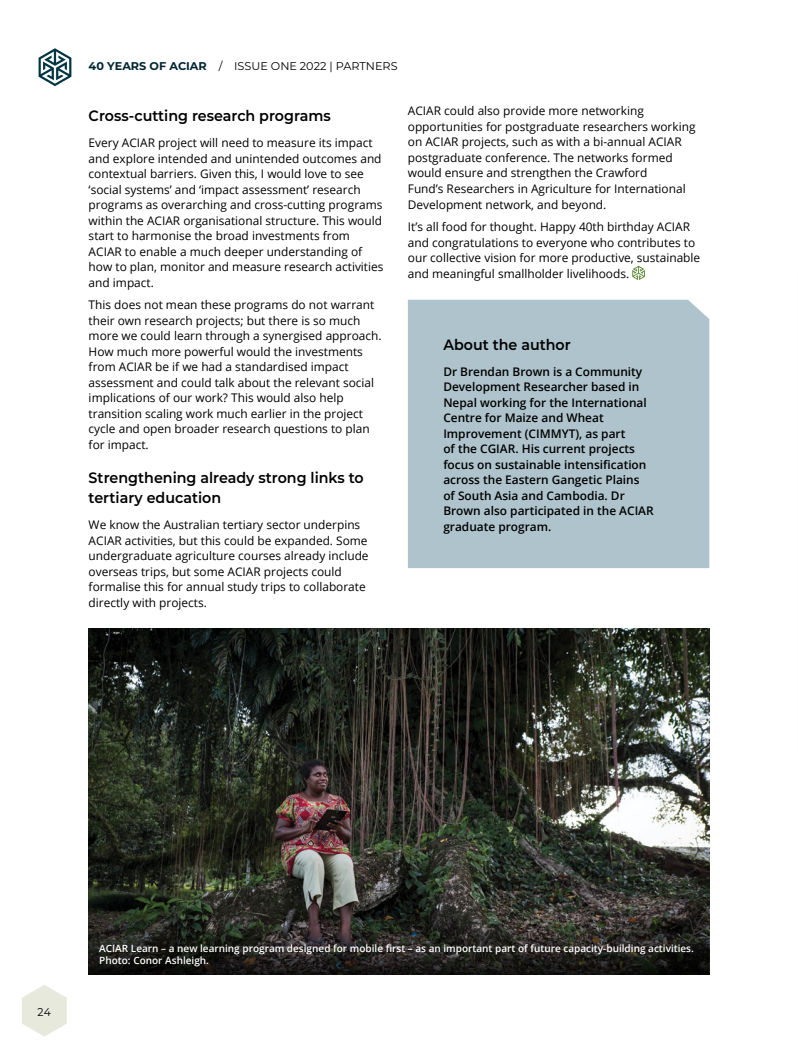
<style>
.page{position:relative;width:798px;height:1053px;background:#fff}
.page>*{position:absolute;margin:0;border:0;box-sizing:border-box;transform-origin:0 0}
.t1{font:600 15px/20px "Montserrat";color:#000;scale:.95 1}
.Body{font:11.88px/15.5px "Open Sans";color:#000}
.Body-2{font:600 11.88px/15.5px "Open Sans";color:#000}
.t2{font:11.25px "Montserrat";color:#000}
.t3{font:11.25px "Montserrat";color:#000;scale:.95 1}
.t4{font:600 10px/12.5px "Open Sans";color:#fff}
.s1{font-weight:700;color:#002532}
</style>
<div class="page">
<svg style="left:632px;top:266px;width:12px;height:14px"></svg>
<div style="left:407px;top:300px;width:302px;height:268px;background:#aec3cb"></div>
<img style="left:89px;top:628px;width:620px;height:297px">
<svg style="left:89px;top:925px;width:620px;height:49px;background:#23221f"></svg>
<svg style="left:22px;top:985px;width:45px;height:51px"></svg>
<svg style="left:39px;top:48px;width:32px;height:38px"></svg>
<p class="t2" style="left:89px;top:59px;width:310px"><span class="s1">40 YEARS OF ACIAR</span> / ISSUE ONE 2022 | PARTNERS</p>
<h2 class="t1" style="left:89px;top:105px;width:256px">Cross-cutting research programs</h2>
<p class="Body" style="left:89px;top:135px;width:296px">Every ACIAR project will need to measure its impact and explore intended and unintended outcomes and contextual barriers. Given this, I would love to see ‘social systems’ and ‘impact assessment’ research programs as overarching and cross-cutting programs within the ACIAR organisational structure. This would start to harmonise the broad investments from ACIAR to enable a much deeper understanding of how to plan, monitor and measure research activities and impact.</p>
<p class="Body" style="left:89px;top:297px;width:294px">This does not mean these programs do not warrant their own research projects; but there is so much more we could learn through a synergised approach.<br>How much more powerful would the investments from ACIAR be if we had a standardised impact assessment and could talk about the relevant social implications of our work? This would also help transition scaling work much earlier in the project cycle and open broader research questions to plan for impact.</p>
<h2 class="t1" style="left:89px;top:467px;width:291px">Strengthening already strong links to tertiary education</h2>
<p class="Body" style="left:89px;top:516px;width:281px">We know the Australian tertiary sector underpins ACIAR activities, but this could be expanded. Some undergraduate agriculture courses already include overseas trips, but some ACIAR projects could formalise this for annual study trips to collaborate directly with projects.</p>
<p class="Body" style="left:407px;top:103px;width:289px">ACIAR could also provide more networking opportunities for postgraduate researchers working on ACIAR projects, such as with a bi-annual ACIAR postgraduate conference. The networks formed would ensure and strengthen the Crawford<br>Fund’s Researchers in Agriculture for International Development network, and beyond.</p>
<p class="Body" style="left:407px;top:219px;width:294px">It’s all food for thought. Happy 40th birthday ACIAR and congratulations to everyone who contributes to our collective vision for more productive, sustainable and meaningful smallholder livelihoods.</p>
<h2 class="t1" style="left:443px;top:334px;width:136px">About the author</h2>
<p class="Body-2" style="left:443px;top:363px;width:212px">Dr Brendan Brown is a Community<br>Development Researcher based in<br>Nepal working for the International<br>Centre for Maize and Wheat<br>Improvement (CIMMYT), as part<br>of the CGIAR. His current projects focus on sustainable intensification across the Eastern Gangetic Plains of South Asia and Cambodia. Dr<br>Brown also participated in the ACIAR graduate program.</p>
<p class="t3" style="left:38px;top:1004px;width:16px">24</p>
<p class="t4" style="left:99px;top:941px;width:596px">ACIAR Learn – a new learning program designed for mobile first – as an important part of future capacity-building activities.<br>Photo: Conor Ashleigh.</p>
</div>
